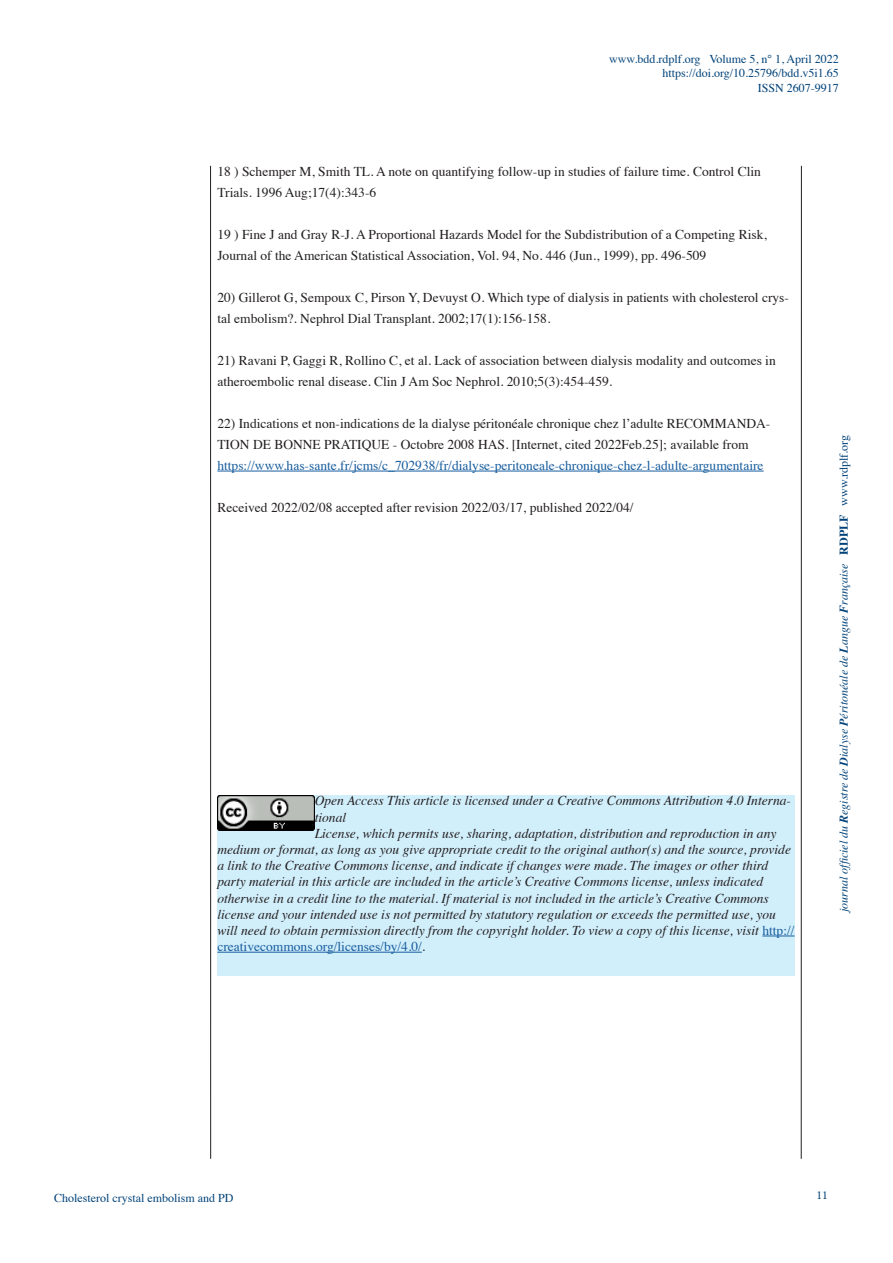
<style>
.page{position:relative;width:893px;height:1263px;background:#fff}
.page>*{position:absolute;margin:0;border:0;box-sizing:border-box;transform-origin:0 0}
.Body_Text{font:13.5px/21px "Times";color:#231f20}
.t1{font:italic 13.5px/16.2px "Times";color:#231f20}
.t2{font:13.5px "Times";color:#175d9e}
.t3{font:12px "Times";color:#004279}
.t4{font:italic 12px "Times";color:#004279}
.t5{font:12px "Minion Pro";color:#004279}
.s1{font-style:normal;color:#175d9e}
.s2{font-weight:700}
.s3{font-weight:700;font-style:normal}
.s4{font-style:normal}
</style>
<div class="page">
<hr style="left:217px;top:471px;width:547px;height:1px;background:#175d9e">
<hr style="left:210px;top:166px;width:1px;height:993px;background:#231f20">
<hr style="left:801px;top:166px;width:1px;height:993px;background:#231f20">
<div style="left:217px;top:795px;width:578px;height:180px;background:#d1eefb"></div>
<hr style="left:762px;top:936px;width:33px;height:1px;background:#175d9e">
<hr style="left:217px;top:952px;width:205px;height:1px;background:#175d9e">
<img style="left:217px;top:795px;width:97px;height:35px">
<p class="t3" style="left:609px;top:48px;width:231px">www.bdd.rdplf.org Volume 5, n° 1, April 2022</p>
<p class="t3" style="left:662px;top:62px;width:178px">https://doi.org/10.25796/bdd.v5i1.65</p>
<p class="t3" style="left:758px;top:77px;width:82px">ISSN 2607-9917</p>
<p class="Body_Text" style="left:217px;top:160px;width:545px">18 ) Schemper M, Smith TL. A note on quantifying follow-up in studies of failure time. Control Clin<br>Trials. 1996 Aug;17(4):343-6</p>
<p class="Body_Text" style="left:217px;top:223px;width:551px">19 ) Fine J and Gray R-J. A Proportional Hazards Model for the Subdistribution of a Competing Risk,<br>Journal of the American Statistical Association, Vol. 94, No. 446 (Jun., 1999), pp. 496-509</p>
<p class="Body_Text" style="left:217px;top:286px;width:573px">20) Gillerot G, Sempoux C, Pirson Y, Devuyst O. Which type of dialysis in patients with cholesterol crys&shy;tal embolism?. Nephrol Dial Transplant. 2002;17(1):156-158.</p>
<p class="Body_Text" style="left:217px;top:349px;width:560px">21) Ravani P, Gaggi R, Rollino C, et al. Lack of association between dialysis modality and outcomes in atheroembolic renal disease. Clin J Am Soc Nephrol. 2010;5(3):454-459.</p>
<p class="Body_Text" style="left:217px;top:412px;width:554px">22) Indications et non-indications de la dialyse péritonéale chronique chez l’adulte RECOMMANDA-<br>TION DE BONNE PRATIQUE - Octobre 2008 HAS. [Internet, cited 2022Feb.25]; available from</p>
<p class="t2" style="left:217px;top:453px;width:548px">https://www.has-sante.fr/jcms/c_702938/fr/dialyse-peritoneale-chronique-chez-l-adulte-argumentaire</p>
<p class="Body_Text" style="left:217px;top:496px;width:418px">Received 2022/02/08 accepted after revision 2022/03/17, published 2022/04/</p>
<p class="t1" style="left:315px;top:792px;width:478px">Open Access This article is licensed under a Creative Commons Attribution 4.0 Interna&shy;tional</p>
<p class="t1" style="left:217px;top:824px;width:579px;text-indent:97px">License, which permits use, sharing, adaptation, distribution and reproduction in any medium or format, as long as you give appropriate credit to the original author(s) and the source, provide a link to the Creative Commons license, and indicate if changes were made. The images or other third party material in this article are included in the article’s Creative Commons license, unless indicated otherwise in a credit line to the material. If material is not included in the article’s Creative Commons license and your intended use is not permitted by statutory regulation or exceeds the permitted use, you will need to obtain permission directly from the copyright holder. To view a copy of this license, visit <span class="s1">http:// creativecommons.org/licenses/by/4.0/</span>.</p>
<p class="t4" style="left:833px;top:912px;width:478px;rotate:-90deg">journal officiel du <span class="s2">R</span>egistre de <span class="s2">D</span>ialyse <span class="s2">P</span>éritonéale de <span class="s2">L</span>angue <span class="s2">F</span>rançaise <span class="s3">RDPLF</span> <span class="s4">www.rdplf.org</span></p>
<p class="t3" style="left:54px;top:1187px;width:181px">Cholesterol crystal embolism and PD</p>
<p class="t5" style="left:816px;top:1187px;width:13px">11</p>
</div>
